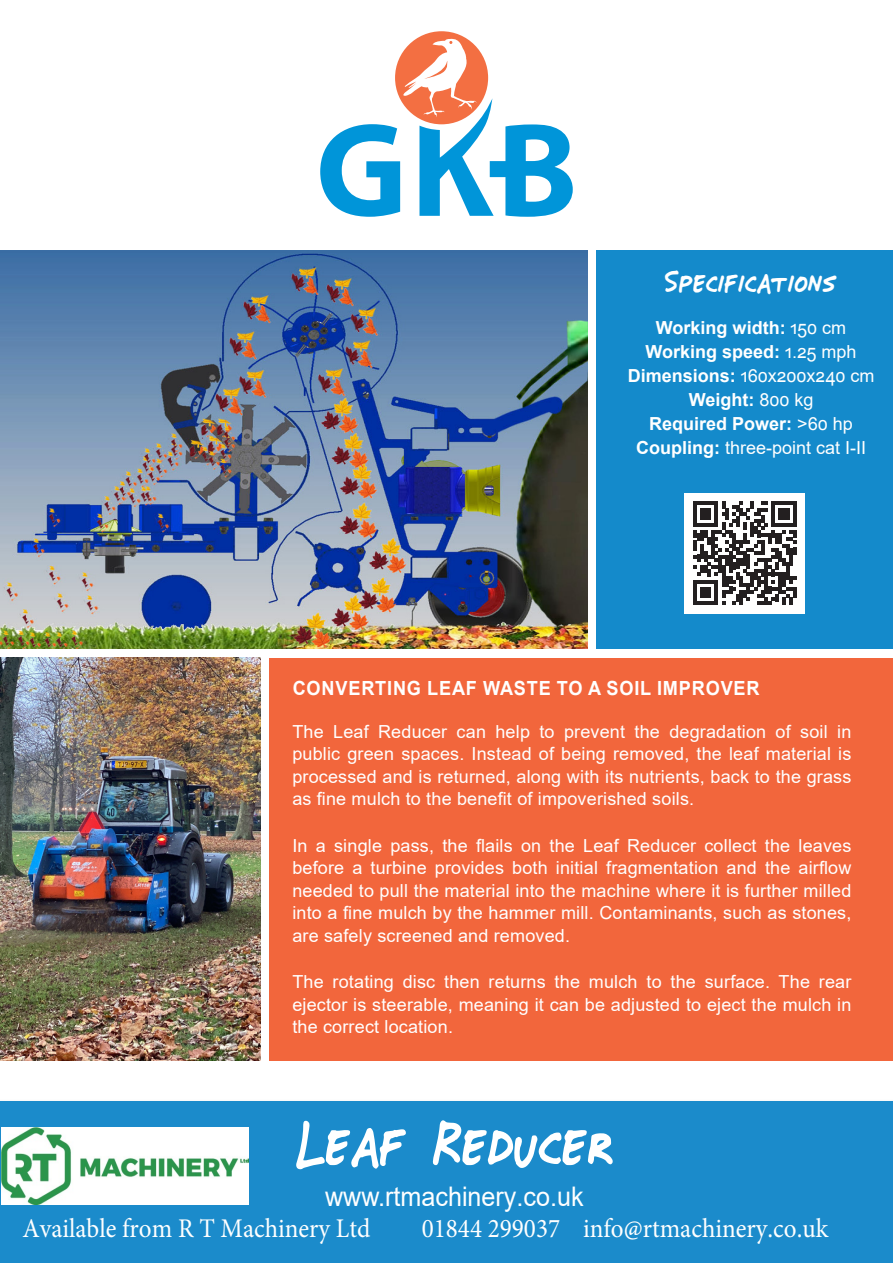
<style>
.page{position:relative;width:893px;height:1263px;background:#fff}
.page>*{position:absolute;margin:0;border:0;box-sizing:border-box;transform-origin:0 0}
.t1{font:66px "Mr Marcoozie MEDIUM";color:#fff;scale:.93 1}
.t2{font:33px "Mr Marcoozie MEDIUM";color:#fff;scale:.93 1}
.t3{font:27px "Minion Pro";color:#fff;scale:.93 1}
.t4{font:27px "Arial";color:#fff;scale:.93 1}
.t5{font:700 19.5px "Arial";letter-spacing:.045em;color:#fff;scale:.93 1}
.Tekst_Folder_LR150_c{font:18px/22.5px "Arial";letter-spacing:.01em;color:#fff;text-align:justify}
.t6{font:700 18px/24px "Arial";color:#fff;text-align:center}
.s1{font-weight:400}
</style>
<div class="page">
<div style="left:0;top:1101px;width:893px;height:162px;background:#1b8bcb"></div>
<div style="left:395px;top:31px;width:93px;height:93px;background:#f36f42;border-radius:50%"></div>
<svg style="left:320px;top:38px;width:252px;height:179px"></svg>
<div style="left:270px;top:658px;width:623px;height:402px;background:#f2663c"></div>
<img style="left:0;top:658px;width:261px;height:402px">
<div style="left:597px;top:250px;width:296px;height:399px;background:#148acb"></div>
<img style="left:0;top:250px;width:588px;height:399px">
<div style="left:685px;top:493px;width:120px;height:120px;background:#fff"></div>
<svg style="left:693px;top:501px;width:103px;height:104px"></svg>
<img style="left:1px;top:1127px;width:247px;height:77px">
<p class="t2" style="left:665px;top:267px;width:186px">Specifications</p>
<p class="t6" style="left:628px;top:316px;width:248px">Working width: <span class="s1">150 cm<br></span>Working speed: <span class="s1">1.25 mph<br></span>Dimensions: <span class="s1">160x200x240 cm<br></span>Weight: <span class="s1">800 kg<br></span>Required Power: <span class="s1">&gt;60 hp<br></span>Coupling: <span class="s1">three-point cat I-II</span></p>
<p class="t5" style="left:293px;top:674px;width:504px">CONVERTING LEAF WASTE TO A SOIL IMPROVER</p>
<p class="Tekst_Folder_LR150_c" style="left:292px;top:720px;width:561px">The Leaf Reducer can help to prevent the degradation of soil in public green spaces. Instead of being removed, the leaf material is processed and is returned, along with its nutrients, back to the grass as fine mulch to the benefit of impoverished soils.</p>
<p class="Tekst_Folder_LR150_c" style="left:292px;top:834px;width:561px">In a single pass, the flails on the Leaf Reducer collect the leaves before a turbine provides both initial fragmentation and the airflow needed to pull the material into the machine where it is further milled into a fine mulch by the hammer mill. Contaminants, such as stones, are safely screened and removed.</p>
<p class="Tekst_Folder_LR150_c" style="left:292px;top:971px;width:561px">The rotating disc then returns the mulch to the surface. The rear ejector is steerable, meaning it can be adjusted to eject the mulch in the correct location.</p>
<p class="t1" style="left:296px;top:1113px;width:343px">Leaf Reducer</p>
<p class="t4" style="left:325px;top:1178px;width:279px">www.rtmachinery.co.uk</p>
<h3 class="t3" style="left:22px;top:1210px;width:376px">Available from R T Machinery Ltd</h3>
<h3 class="t3" style="left:422px;top:1210px;width:439px">01844 299037 info@rtmachinery.co.uk</h3>
</div>
